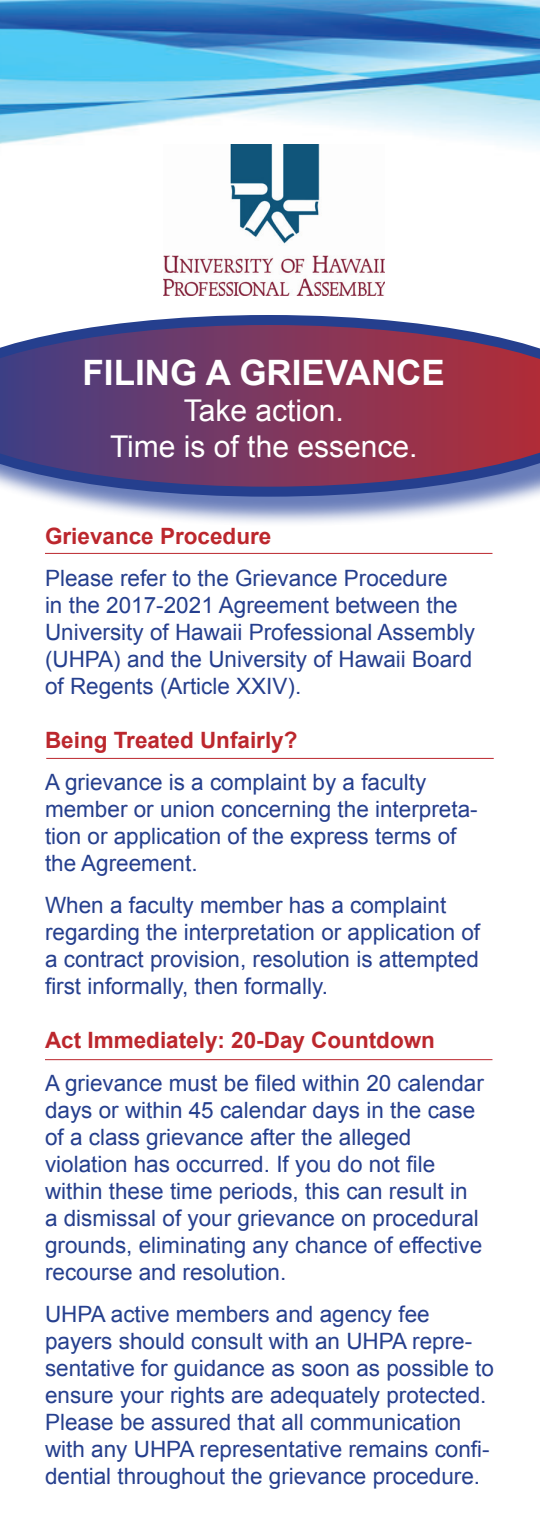
<style>
.page{position:relative;width:540px;height:1530px;background:#fff}
.page>*{position:absolute;margin:0;border:0;box-sizing:border-box;transform-origin:0 0}
.t1{font:700 35px "Arial";color:#fff}
.t2{font:30px/36px "Arial";color:#fff;text-align:center}
.t3{font:22.5px/27px "Arial";color:#253f8e}
.t4{font:700 22.5px "Arial";color:#bc272d}
</style>
<div class="page">
<img style="left:0;top:0;width:540px;height:148px">
<img style="left:163px;top:145px;width:221px;height:150px">
<div style="left:0;top:319px;width:540px;height:209px;background:#3853a3;opacity:.75"></div>
<svg style="left:0;top:315px;width:540px;height:182px;background:#794873"></svg>
<hr style="left:45px;top:553px;width:447px;height:1px;background:#bc272d">
<hr style="left:46px;top:758px;width:448px;height:1px;background:#bc272d">
<hr style="left:45px;top:1059px;width:447px;height:1px;background:#bc272d">
<h1 class="t1" style="left:83px;top:350px;width:364px">FILING A GRIEVANCE</h1>
<h2 class="t2" style="left:110px;top:393px;width:309px">Take action.<br>Time is of the essence.</h2>
<p class="t4" style="left:45px;top:522px;width:228px">Grievance Procedure</p>
<p class="t3" style="left:45px;top:565px;width:432px">Please refer to the Grievance Procedure<br>in the 2017-2021 Agreement between the University of Hawaii Professional Assembly (UHPA) and the University of Hawaii Board of Regents (Article XXIV).</p>
<p class="t4" style="left:45px;top:726px;width:254px">Being Treated Unfairly?</p>
<p class="t3" style="left:45px;top:769px;width:434px">A grievance is a complaint by a faculty member or union concerning the interpreta&shy;tion or application of the express terms of the Agreement.</p>
<p class="t3" style="left:45px;top:892px;width:437px">When a faculty member has a complaint regarding the interpretation or application of a contract provision, resolution is attempted first informally, then formally.</p>
<p class="t4" style="left:45px;top:1026px;width:392px">Act Immediately: 20-Day Countdown</p>
<p class="t3" style="left:45px;top:1069px;width:440px">A grievance must be filed within 20 calendar days or within 45 calendar days in the case of a class grievance after the alleged violation has occurred. If you do not file within these time periods, this can result in a dismissal of your grievance on procedural grounds, eliminating any chance of effective recourse and resolution.</p>
<p class="t3" style="left:45px;top:1300px;width:450px">UHPA active members and agency fee payers should consult with an UHPA repre&shy;sentative for guidance as soon as possible to ensure your rights are adequately protected.<br>Please be assured that all communication with any UHPA representative remains confi&shy;dential throughout the grievance procedure.</p>
</div>
